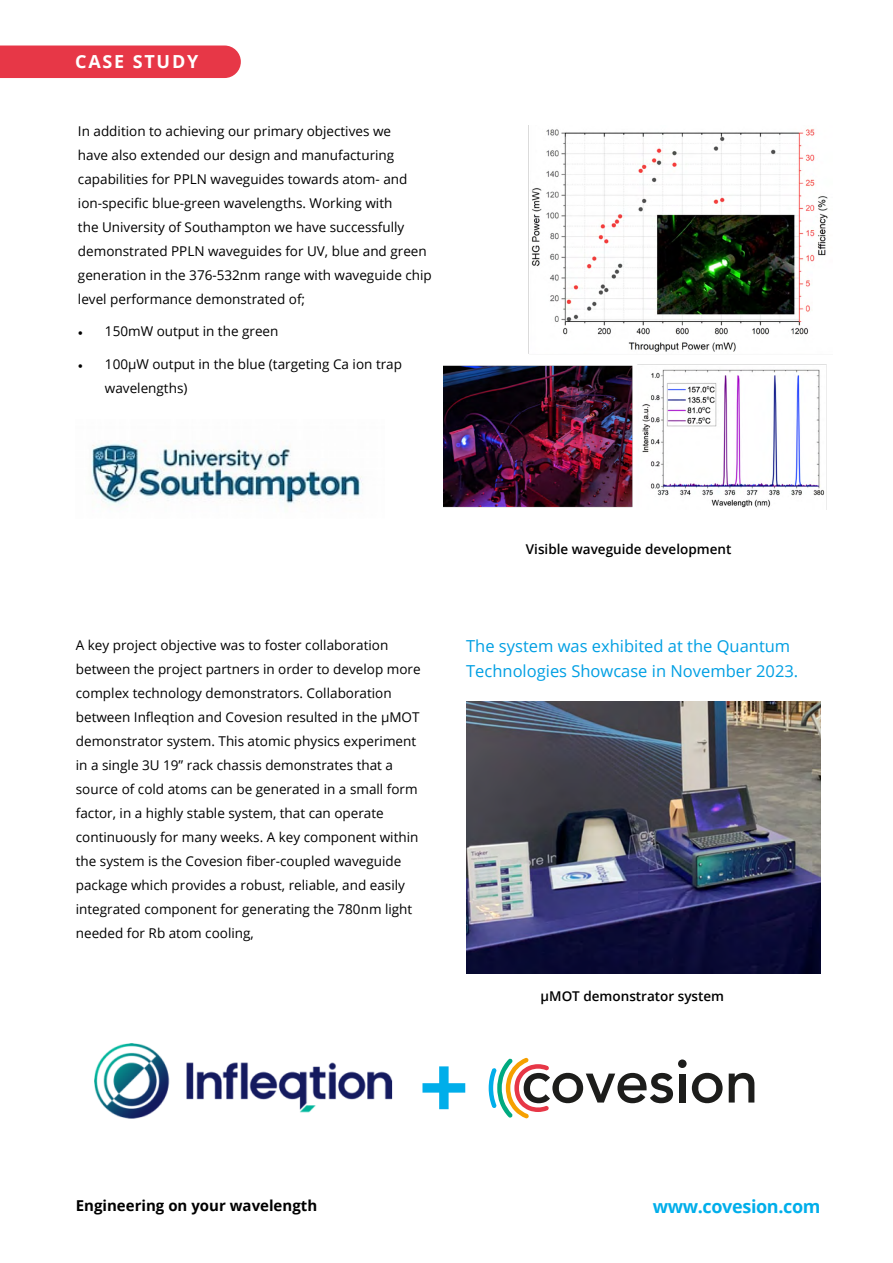
<style>
.page{position:relative;width:893px;height:1263px;background:#fff}
.page>*{position:absolute;margin:0;border:0;box-sizing:border-box;transform-origin:0 0}
.t1{font:700 88.2px "Open Sans";color:#00aeea}
.t2{font:700 18px "Open Sans";letter-spacing:-.02em;color:#00aeea}
.t3{font:700 18px "Open Sans";letter-spacing:.1em;color:#fff}
.t4{font:16.5px/24px "Open Sans";color:#009fe3}
.t5{font:700 15px "Open Sans";color:#000}
.t6{font:13.5px/24px "Open Sans";color:#000}
.t7{font:600 13.5px "Open Sans";color:#000}
.s1{font-family:"Minion Pro"}
</style>
<div class="page">
<div style="left:0;top:46px;width:241px;height:32px;background:#e73747"></div>
<img style="left:444px;top:126px;width:384px;height:384px">
<img style="left:466px;top:701px;width:354px;height:273px">
<img style="left:91px;top:443px;width:272px;height:62px">
<img style="left:94px;top:1043px;width:299px;height:76px">
<svg style="left:729px;top:1073px;width:25px;height:29px"></svg>
<svg style="left:489px;top:1057px;width:234px;height:61px"></svg>
<h2 class="t3" style="left:75px;top:49px;width:125px">CASE STUDY</h2>
<p class="t6" style="left:78px;top:119px;width:355px">In addition to achieving our primary objectives we<br>have also extended our design and manufacturing capabilities for PPLN waveguides towards atom- and ion-specific blue-green wavelengths. Working with<br>the University of Southampton we have successfully demonstrated PPLN waveguides for UV, blue and green generation in the 376-532nm range with waveguide chip level performance demonstrated of;</p>
<p class="t6" style="left:78px;top:319px;width:202px"><span class="s1">•</span> 150mW output in the green</p>
<p class="t6" style="left:105px;top:352px;width:299px;text-indent:-27px"><span class="s1">•</span> 100µW output in the blue (targeting Ca ion trap wavelengths)</p>
<p class="t6" style="left:76px;top:633px;width:346px">A key project objective was to foster collaboration between the project partners in order to develop more complex technology demonstrators. Collaboration between Infleqtion and Covesion resulted in the μMOT demonstrator system. This atomic physics experiment in a single 3U 19” rack chassis demonstrates that a source of cold atoms can be generated in a small form factor, in a highly stable system, that can operate continuously for many weeks. A key component within the system is the Covesion fiber-coupled waveguide package which provides a robust, reliable, and easily integrated component for generating the 780nm light needed for Rb atom cooling,</p>
<p class="t7" style="left:526px;top:540px;width:207px">Visible waveguide development</p>
<p class="t4" style="left:466px;top:634px;width:334px">The system was exhibited at the Quantum<br>Technologies Showcase in November 2023.</p>
<p class="t7" style="left:541px;top:987px;width:185px">μMOT demonstrator system</p>
<h1 class="t1" style="left:419px;top:1025px;width:52px">+</h1>
<p class="t5" style="left:76px;top:1194px;width:243px">Engineering on your wavelength</p>
<h2 class="t2" style="left:653px;top:1194px;width:169px">www.covesion.com</h2>
</div>
